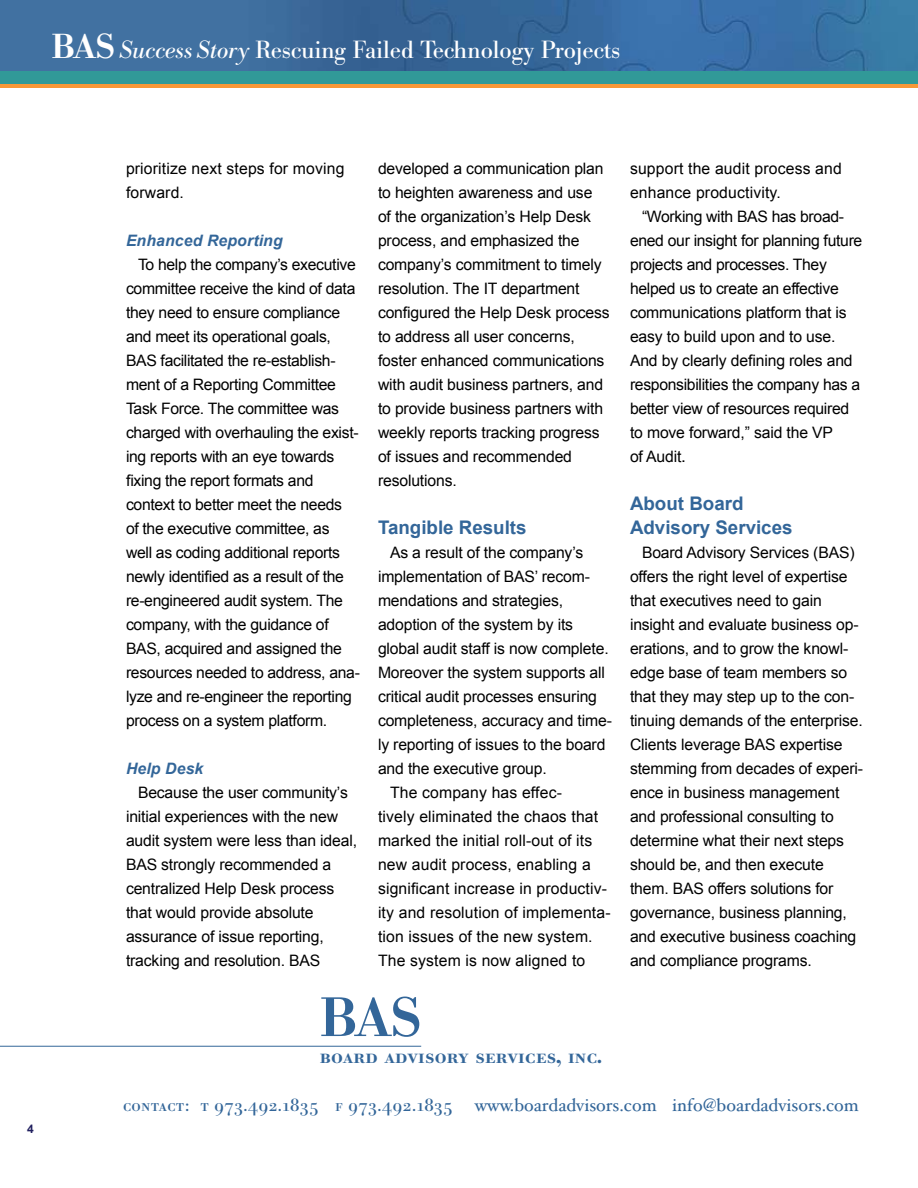
<style>
.page{position:relative;width:918px;height:1188px;background:#fff}
.page>*{position:absolute;margin:0;border:0;box-sizing:border-box;transform-origin:0 0}
.t1{font:500 54.75px "Bodoni BE";color:#369}
.t2{font:24.45px "Bodoni BE";color:#fff}
.t3{font:21.15px "Bodoni BE Medium SC";letter-spacing:.015em;color:#369}
.t4{font:700 18.75px/24px "Arial";color:#369}
.t5{font:18px "Hoefler Text";color:#369}
.t6{font:15.75px/24px "Arial";letter-spacing:-.01em;color:#000}
.t7{font:15.75px/24px "Arial";letter-spacing:.01em;color:#000}
.t8{font:italic 700 15.75px "Arial";letter-spacing:.01em;color:#369}
.t9{font:700 12px "Arial";color:#21205f}
.s1{font-weight:500;font-size:34.35px}
.s2{font-style:italic}
.s3{font-size:17.25px}
.s4{font-family:"Bodoni BE Regular SC"}
</style>
<div class="page">
<hr style="left:0;top:1046px;width:421px;height:1px;background:#369">
<img style="left:0;top:0;width:918px;height:71px">
<div style="left:0;top:76px;width:918px;height:12px;background:#f89838"></div>
<div style="left:0;top:71px;width:918px;height:13px;background:#319998"></div>
<h2 class="t2" style="left:51px;top:36px;width:570px"><span class="s1">BAS</span> <span class="s2">Success Story</span> Rescuing Failed Technology Projects</h2>
<p class="t9" style="left:27px;top:1122px;width:8px">4</p>
<p class="t7" style="left:126px;top:156px;width:220px">prioritize next steps for moving forward.</p>
<p class="t8" style="left:126px;top:232px;width:158px">Enhanced Reporting</p>
<p class="t6" style="left:126px;top:252px;width:235px;text-indent:12px">To help the company’s executive committee receive the kind of data they need to ensure compliance and meet its operational goals,<br>BAS facilitated the re-establish&shy;ment of a Reporting Committee<br>Task Force. The committee was charged with overhauling the exist&shy;ing reports with an eye towards fixing the report formats and context to better meet the needs<br>of the executive committee, as<br>well as coding additional reports newly identified as a result of the re-engineered audit system. The company, with the guidance of<br>BAS, acquired and assigned the resources needed to address, ana&shy;lyze and re-engineer the reporting process on a system platform.</p>
<p class="t8" style="left:126px;top:760px;width:79px">Help Desk</p>
<p class="t6" style="left:126px;top:780px;width:233px;text-indent:12px">Because the user community’s initial experiences with the new audit system were less than ideal,<br>BAS strongly recommended a centralized Help Desk process that would provide absolute assurance of issue reporting, tracking and resolution. BAS</p>
<p class="t6" style="left:378px;top:156px;width:233px">developed a communication plan to heighten awareness and use<br>of the organization’s Help Desk process, and emphasized the company’s commitment to timely resolution. The IT department configured the Help Desk process to address all user concerns, foster enhanced communications with audit business partners, and to provide business partners with weekly reports tracking progress of issues and recommended resolutions.</p>
<p class="t4" style="left:378px;top:515px;width:150px">Tangible Results</p>
<p class="t6" style="left:390px;top:540px;width:195px">As a result of the company’s</p>
<p class="t6" style="left:378px;top:564px;width:214px">implementation of BAS’ recom-</p>
<p class="t6" style="left:378px;top:588px;width:187px">mendations and strategies,</p>
<p class="t6" style="left:378px;top:612px;width:197px">adoption of the system by its</p>
<p class="t6" style="left:378px;top:636px;width:232px">global audit staff is now complete.</p>
<p class="t6" style="left:378px;top:660px;width:229px">Moreover the system supports all</p>
<p class="t6" style="left:378px;top:684px;width:221px">critical audit processes ensuring</p>
<p class="t6" style="left:378px;top:708px;width:235px">completeness, accuracy and time-</p>
<p class="t6" style="left:378px;top:732px;width:229px">ly reporting of issues to the board</p>
<p class="t6" style="left:378px;top:756px;width:170px">and the executive group.</p>
<p class="t7" style="left:390px;top:780px;width:173px">The company has effec-</p>
<p class="t7" style="left:378px;top:804px;width:222px">tively eliminated the chaos that</p>
<p class="t7" style="left:378px;top:828px;width:216px">marked the initial roll-out of its</p>
<p class="t7" style="left:378px;top:852px;width:214px">new audit process, enabling a</p>
<p class="t7" style="left:378px;top:876px;width:231px">significant increase in productiv-</p>
<p class="t7" style="left:378px;top:900px;width:234px">ity and resolution of implementa-</p>
<p class="t7" style="left:378px;top:924px;width:216px">tion issues of the new system.</p>
<p class="t7" style="left:378px;top:948px;width:209px">The system is now aligned to</p>
<h1 class="t1" style="left:320px;top:986px;width:103px">BAS</h1>
<h3 class="t3" style="left:320px;top:1044px;width:284px">board advisory services, inc.</h3>
<p class="t7" style="left:630px;top:156px;width:213px">support the audit process and enhance productivity.</p>
<p class="t6" style="left:630px;top:204px;width:234px;text-indent:12px">“Working with BAS has broad&shy;ened our insight for planning future projects and processes. They helped us to create an effective communications platform that is easy to build upon and to use.<br>And by clearly defining roles and responsibilities the company has a better view of resources required to move forward,” said the VP<br>of Audit<span class="s3">.</span></p>
<p class="t4" style="left:630px;top:491px;width:164px">About Board<br>Advisory Services</p>
<p class="t6" style="left:630px;top:540px;width:235px;text-indent:12px">Board Advisory Services (BAS) offers the right level of expertise that executives need to gain insight and evaluate business op&shy;erations, and to grow the knowl&shy;edge base of team members so that they may step up to the con&shy;tinuing demands of the enterprise.<br>Clients leverage BAS expertise stemming from decades of experi&shy;ence in business management and professional consulting to determine what their next steps should be, and then execute them. BAS offers solutions for governance, business planning, and executive business coaching and compliance programs.</p>
<p class="t5" style="left:123px;top:1094px;width:737px"><span class="s4">contact: t 973.492.1835 f 973.492.1835</span> www.boardadvisors.com info@boardadvisors.com</p>
</div>
